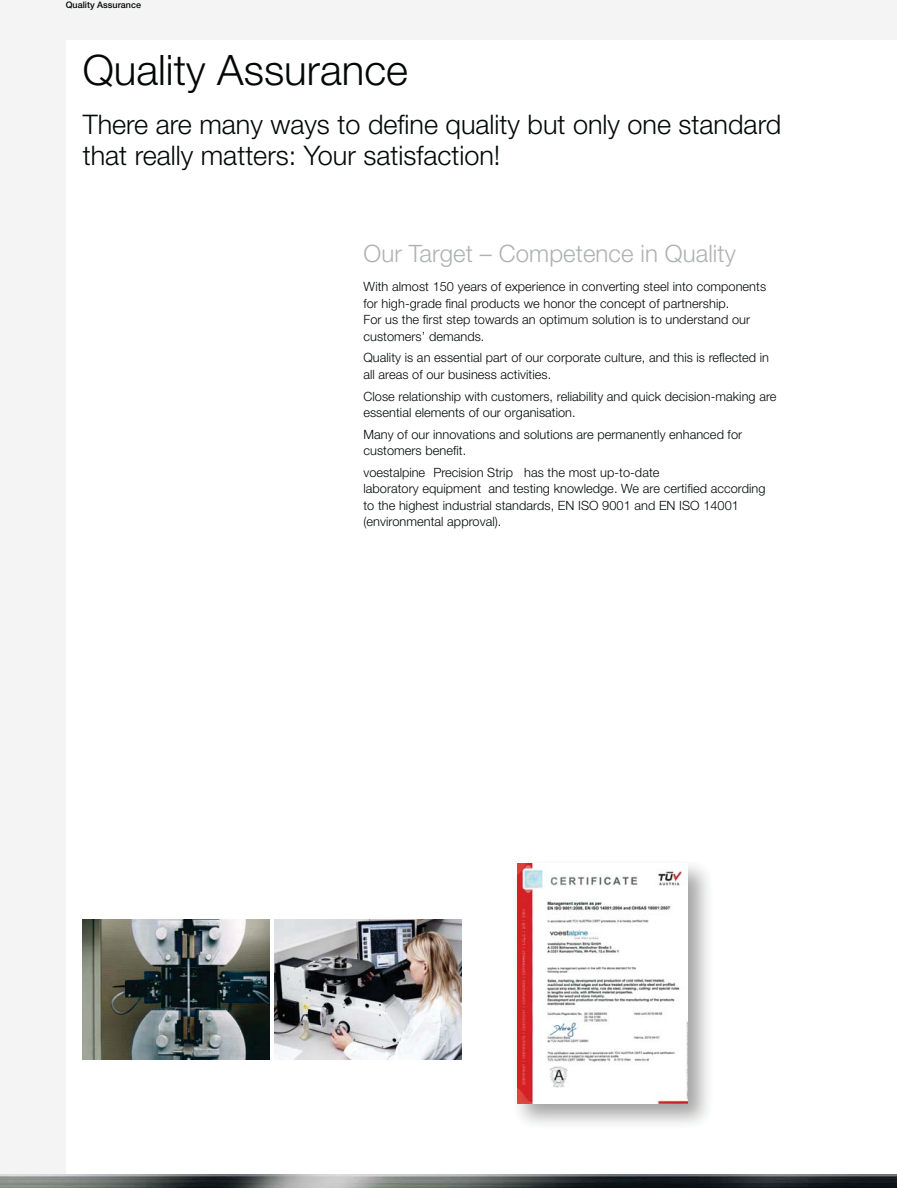
<style>
.page{position:relative;width:897px;height:1188px;background:#fff}
.page>*{position:absolute;margin:0;border:0;box-sizing:border-box;transform-origin:0 0}
.t1{font:300 42px "Helvetica Neue LT Std";color:#030806}
.t2{font:300 27px/31.5px "Helvetica Neue LT Std";color:#030806}
.t3{font:300 24px "Helvetica Neue LT Std";letter-spacing:.005em;color:#afb1b2}
.t4{font:300 12.75px/16.5px "Helvetica Neue LT Std";letter-spacing:.005em;color:#030806}
.t5{font:500 9px "Helvetica Neue LT Std";color:#030806}
</style>
<div class="page">
<div style="left:0;top:39px;width:66px;height:1135px;background:#f4f4f5"></div>
<div style="left:0;top:0;width:897px;height:39px;background:#f4f4f5"></div>
<img style="left:0;top:1174px;width:897px;height:14px">
<img style="left:83px;top:919px;width:187px;height:141px">
<img style="left:274px;top:919px;width:187px;height:141px">
<img style="left:517px;top:863px;width:191px;height:261px">
<img style="left:517px;top:864px;width:170px;height:239px">
<p class="t5" style="left:66px;top:-1px;width:77px">Quality Assurance</p>
<h1 class="t1" style="left:83px;top:55px;width:327px">Quality Assurance</h1>
<h2 class="t2" style="left:83px;top:111px;width:700px">There are many ways to define quality but only one standard that really matters: Your satisfaction!</h2>
<h3 class="t3" style="left:363px;top:245px;width:374px">Our Target – Competence in Quality</h3>
<p class="t4" style="left:363px;top:280px;width:404px">With almost 150 years of experience in converting steel into components for high-grade final products we honor the concept of partnership.<br>For us the first step towards an optimum solution is to understand our customers’ demands.</p>
<p class="t4" style="left:363px;top:351px;width:407px">Quality is an essential part of our corporate culture, and this is reflected in all areas of our business activities.</p>
<p class="t4" style="left:363px;top:389px;width:414px">Close relationship with customers, reliability and quick decision-making are essential elements of our organisation.</p>
<p class="t4" style="left:363px;top:427px;width:380px">Many of our innovations and solutions are permanently enhanced for customers benefit.</p>
<p class="t4" style="left:363px;top:465px;width:404px">voestalpine Precision Strip has the most up-to-date<br>laboratory equipment and testing knowledge. We are certified according to the highest industrial standards, EN ISO 9001 and EN ISO 14001 (environmental approval).</p>
</div>
